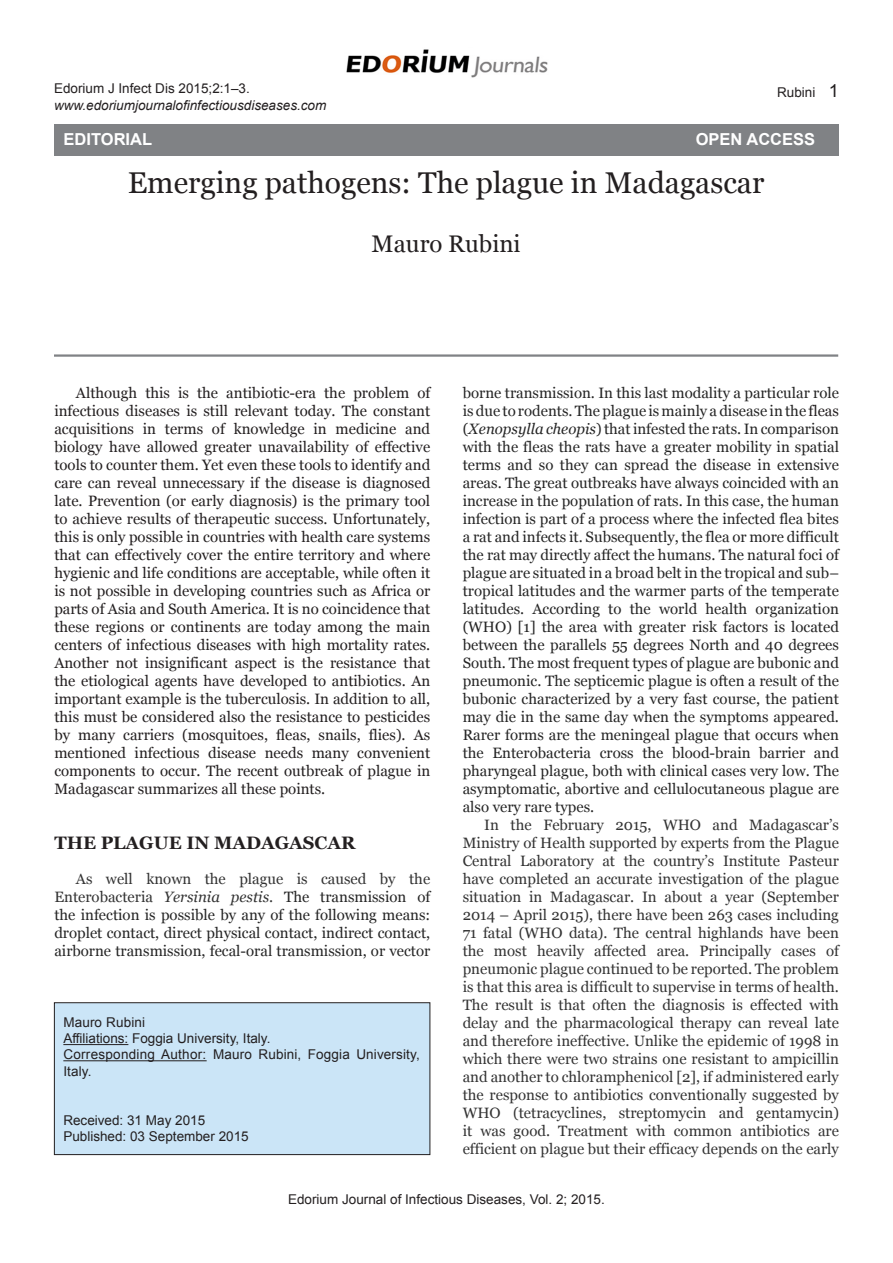
<style>
.page{position:relative;width:893px;height:1263px;background:#fff}
.page>*{position:absolute;margin:0;border:0;box-sizing:border-box;transform-origin:0 0}
.Chapter_Name{font:30px "Georgia";color:#231f20}
.Author_Name{font:24px "Georgia";color:#231f20}
.Case_Report_head{font:700 18px "Georgia";color:#231f20}
.Open_Access{font:700 16.5px "Arial";color:#fff}
.Text{font:15px/18px "Georgia";color:#252525;text-align:justify}
.Text-2{font:15px/18px "Georgia";color:#231f20;text-align:justify}
.Text-3{font:15px/18px "Georgia";color:#333;text-align:justify}
.Box_author{font:13.5px/16.2px "Arial";color:#231f20}
.Left_Running_head{font:italic 13.5px "Arial";color:#231f20}
.Left_Running_head-2{font:13.5px "Arial";color:#231f20}
.Box_received_date{font:13.5px "Arial";color:#231f20}
.Right_Running_head{font:13.5px "Arial";color:#231f20}
.s1{font-size:18px}
.s2{color:#333}
.s3{font-style:italic;color:#333}
.s4{color:#231f20}
.s5{font-style:italic}
</style>
<div class="page">
<div style="left:54px;top:124px;width:784px;height:32px;background:#808285"></div>
<img style="left:346px;top:49px;width:202px;height:29px">
<hr style="left:54px;top:354px;width:784px;height:3px;background:#808285">
<div style="left:54px;top:1003px;width:376px;height:151px;background:#cbe5f7"></div>
<div style="left:54px;top:1002px;width:376px;height:153px;border:1px solid #231f20"></div>
<hr style="left:63px;top:1044px;width:65px;height:1px;background:#231f20">
<hr style="left:63px;top:1060px;width:144px;height:1px;background:#231f20">
<p class="Left_Running_head-2" style="left:54px;top:80px;width:197px">Edorium J Infect Dis 2015;2:1–3.</p>
<p class="Left_Running_head" style="left:54px;top:96px;width:274px">www.edoriumjournalofinfectiousdiseases.com</p>
<p class="Right_Running_head" style="left:777px;top:83px;width:63px">Rubini <span class="s1">1</span></p>
<p class="Open_Access" style="left:64px;top:128px;width:90px">EDITORIAL</p>
<p class="Open_Access" style="left:696px;top:128px;width:121px">OPEN ACCESS</p>
<p class="Chapter_Name" style="left:128px;top:165px;width:638px">Emerging pathogens: The plague in Madagascar</p>
<p class="Author_Name" style="left:372px;top:229px;width:151px">Mauro Rubini</p>
<p class="Text-2" style="left:54px;top:384px;width:377px;text-indent:22px">Although this is the antibiotic-era the problem of infectious diseases is still relevant today. The constant acquisitions in terms of knowledge in medicine and biology have allowed greater unavailability of effective tools to counter them. Yet even these tools to identify and care can reveal unnecessary if the disease is diagnosed late. Prevention (or early diagnosis) is the primary tool to achieve results of therapeutic success. Unfortunately, this is only possible in countries with health care systems that can effectively cover the entire territory and where hygienic and life conditions are acceptable, while often it is not possible in developing countries such as Africa or parts of Asia and South America. It is no coincidence that these regions or continents are today among the main centers of infectious diseases with high mortality rates.<br>Another not insignificant aspect is the resistance that the etiological agents have developed to antibiotics. An important example is the tuberculosis. In addition to all, this must be considered also the resistance to pesticides by many carriers (mosquitoes, fleas, snails, flies). As mentioned infectious disease needs many convenient components to occur. The recent outbreak of plague in Madagascar summarizes all these points.</p>
<p class="Case_Report_head" style="left:54px;top:831px;width:303px">THE PLAGUE IN MADAGASCAR</p>
<p class="Text" style="left:54px;top:870px;width:377px;text-indent:22px"><span class="s2">As well known the plague is caused by the Enterobacteria</span> <span class="s3">Yersinia pestis</span><span class="s2">.</span> The transmission of the infection is possible by any of the following means: droplet contact, direct physical contact, indirect contact, airborne transmission, fecal-oral transmission, or vector</p>
<p class="Box_author" style="left:63px;top:1014px;width:83px">Mauro Rubini</p>
<p class="Box_author" style="left:63px;top:1030px;width:209px">Affiliations: Foggia University, Italy.</p>
<p class="Box_author" style="left:63px;top:1047px;width:358px">Corresponding Author: Mauro Rubini, Foggia University,<br>Italy.</p>
<p class="Box_received_date" style="left:63px;top:1111px;width:143px">Received: 31 May 2015</p>
<p class="Box_author" style="left:63px;top:1128px;width:187px">Published: 03 September 2015</p>
<p class="Text" style="left:463px;top:384px;width:378px">borne transmission. In this last modality a particular role is due to rodents. The plague is mainly a disease in the <span class="s4">fleas </span>(<span class="s5">Xenopsylla cheopis</span>) that infested the rats. In comparison with the fleas the rats have a greater mobility in spatial terms and so they can spread the disease in extensive areas. The great outbreaks have always coincided with an increase in the population of rats. In this case, the human infection is part of a process where the infected flea bites a rat and infects it. Subsequently, the flea or more difficult the rat may directly affect the humans. The natural foci of plague are situated in a broad belt in the tropical and sub– tropical latitudes and the warmer parts of the temperate latitudes. According to the world health organization (WHO) [1] the area with greater risk factors is located between the parallels 55 degrees North and 40 degrees South. The most frequent types of plague are bubonic and pneumonic. The septicemic plague is often a result of the bubonic characterized by a very fast course, the patient may die in the same day when the symptoms appeared.<br>Rarer forms are the meningeal plague that occurs when the Enterobacteria cross the blood-brain barrier and pharyngeal plague, both with clinical cases very low. The asymptomatic, abortive and cellulocutaneous plague are also very rare types.</p>
<p class="Text-3" style="left:463px;top:816px;width:378px;text-indent:22px">In the February 2015, WHO and Madagascar’s Ministry of Health supported by experts from the Plague Central Laboratory at the country’s Institute Pasteur have completed an accurate investigation of the plague situation in Madagascar. In about a year (September 2014 – April 2015), there have been 263 cases including 71 fatal (WHO data). The central highlands have been the most heavily affected area. Principally cases of pneumonic plague continued to be reported. The problem is that this area is difficult to supervise in terms of health.<br>The result is that often the diagnosis is effected with delay and the pharmacological therapy can reveal late and therefore ineffective. Unlike the epidemic of 1998 in which there were two strains one resistant to ampicillin and another to chloramphenicol [2], if administered early the response to antibiotics conventionally suggested by WHO (tetracyclines, streptomycin and gentamycin) it was good. Treatment with common antibiotics are efficient on plague but their efficacy depends on the early</p>
<p class="Box_author" style="left:288px;top:1191px;width:318px">Edorium Journal of Infectious Diseases, Vol. 2; 2015.</p>
</div>
